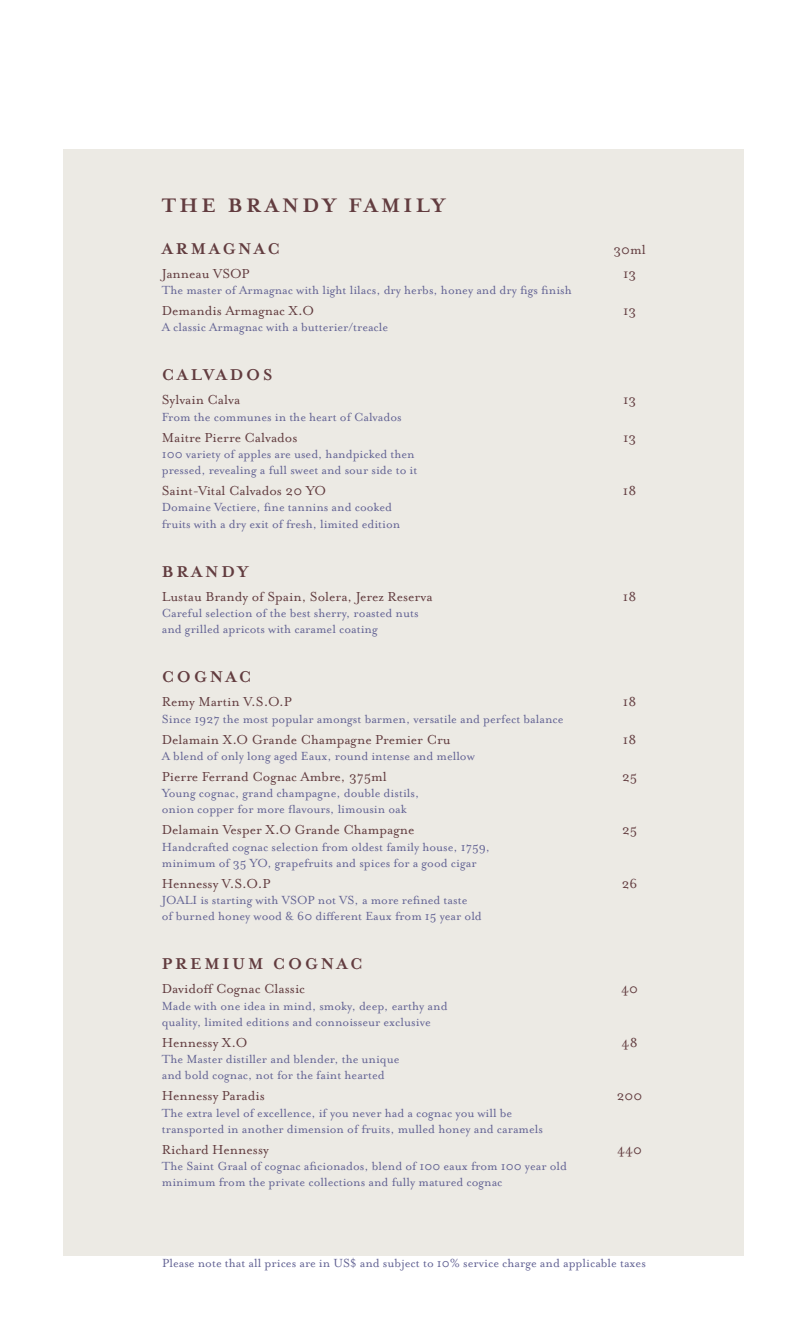
<style>
.page{position:relative;width:808px;height:1319px;background:#fff}
.page>*{position:absolute;margin:0;border:0;box-sizing:border-box;transform-origin:0 0}
.t1{font:700 22.5px "Mrs Eaves OT";letter-spacing:.15em;color:#623c3f}
.t2{font:700 18px "Mrs Eaves OT";letter-spacing:.15em;color:#623c3f}
.t3{font:15px "Mrs Eaves OT";color:#623c3f}
.t4{font:13.5px/16.2px "Mrs Eaves OT";color:#636394}
</style>
<div class="page">
<div style="left:64px;top:149px;width:680px;height:1105px;background:#eceae4"></div>
<h1 class="t1" style="left:162px;top:193px;width:285px">THE BRANDY FAMILY</h1>
<h2 class="t2" style="left:162px;top:238px;width:120px">ARMAGNAC</h2>
<p class="t3" style="left:613px;top:241px;width:34px">30ml</p>
<p class="t3" style="left:162px;top:265px;width:90px">Janneau VSOP</p>
<p class="t3" style="left:623px;top:265px;width:15px">13</p>
<p class="t4" style="left:162px;top:282px;width:411px">The master of Armagnac with light lilacs, dry herbs, honey and dry figs finish</p>
<p class="t3" style="left:162px;top:302px;width:154px">Demandis Armagnac X.O</p>
<p class="t3" style="left:623px;top:302px;width:15px">13</p>
<p class="t4" style="left:162px;top:319px;width:228px">A classic Armagnac with a butterier/treacle</p>
<h2 class="t2" style="left:162px;top:365px;width:112px">CALVADOS</h2>
<p class="t3" style="left:162px;top:392px;width:80px">Sylvain Calva</p>
<p class="t3" style="left:623px;top:392px;width:15px">13</p>
<p class="t4" style="left:162px;top:408px;width:241px">From the communes in the heart of Calvados</p>
<p class="t3" style="left:162px;top:429px;width:137px">Maitre Pierre Calvados</p>
<p class="t3" style="left:623px;top:429px;width:15px">13</p>
<p class="t4" style="left:162px;top:446px;width:257px">100 variety of apples are used, handpicked then pressed, revealing a full sweet and sour side to it</p>
<p class="t3" style="left:162px;top:482px;width:166px">Saint-Vital Calvados 20 YO</p>
<p class="t3" style="left:623px;top:482px;width:15px">18</p>
<p class="t4" style="left:162px;top:499px;width:240px">Domaine Vectiere, fine tannins and cooked fruits with a dry exit of fresh, limited edition</p>
<h2 class="t2" style="left:162px;top:561px;width:88px">BRANDY</h2>
<p class="t3" style="left:162px;top:588px;width:272px">Lustau Brandy of Spain, Solera, Jerez Reserva</p>
<p class="t3" style="left:623px;top:588px;width:15px">18</p>
<p class="t4" style="left:162px;top:605px;width:258px">Careful selection of the best sherry, roasted nuts and grilled apricots with caramel coating</p>
<h2 class="t2" style="left:162px;top:667px;width:91px">COGNAC</h2>
<p class="t3" style="left:162px;top:693px;width:132px">Remy Martin V.S.O.P</p>
<p class="t3" style="left:623px;top:693px;width:15px">18</p>
<p class="t4" style="left:162px;top:710px;width:403px">Since 1927 the most popular amongst barmen, versatile and perfect balance</p>
<p class="t3" style="left:162px;top:731px;width:290px">Delamain X.O Grande Champagne Premier Cru</p>
<p class="t3" style="left:623px;top:731px;width:15px">18</p>
<p class="t4" style="left:162px;top:747px;width:314px">A blend of only long aged Eaux, round intense and mellow</p>
<p class="t3" style="left:162px;top:768px;width:227px">Pierre Ferrand Cognac Ambre, 375ml</p>
<p class="t3" style="left:622px;top:768px;width:17px">25</p>
<p class="t4" style="left:162px;top:785px;width:259px">Young cognac, grand champagne, double distils, onion copper for more flavours, limousin oak</p>
<p class="t3" style="left:162px;top:821px;width:254px">Delamain Vesper X.O Grande Champagne</p>
<p class="t3" style="left:622px;top:821px;width:17px">25</p>
<p class="t4" style="left:162px;top:838px;width:330px">Handcrafted cognac selection from oldest family house, 1759, minimum of 35 YO, grapefruits and spices for a good cigar</p>
<p class="t3" style="left:162px;top:875px;width:110px">Hennessy V.S.O.P</p>
<p class="t3" style="left:622px;top:875px;width:17px">26</p>
<p class="t4" style="left:162px;top:891px;width:322px">JOALI is starting with VSOP not VS, a more refined taste<br>of burned honey wood &amp; 60 different Eaux from 15 year old</p>
<h2 class="t2" style="left:162px;top:954px;width:202px">PREMIUM COGNAC</h2>
<p class="t3" style="left:162px;top:980px;width:145px">Davidoff Cognac Classic</p>
<p class="t3" style="left:621px;top:980px;width:18px">40</p>
<p class="t4" style="left:162px;top:997px;width:287px">Made with one idea in mind, smoky, deep, earthy and quality, limited editions and connoisseur exclusive</p>
<p class="t3" style="left:162px;top:1034px;width:87px">Hennessy X.O</p>
<p class="t3" style="left:622px;top:1034px;width:18px">48</p>
<p class="t4" style="left:162px;top:1050px;width:239px">The Master distiller and blender, the unique and bold cognac, not for the faint hearted</p>
<p class="t3" style="left:162px;top:1087px;width:104px">Hennessy Paradis</p>
<p class="t3" style="left:617px;top:1087px;width:27px">200</p>
<p class="t4" style="left:162px;top:1104px;width:383px">The extra level of excellence, if you never had a cognac you will be transported in another dimension of fruits, mulled honey and caramels</p>
<p class="t3" style="left:162px;top:1140px;width:109px">Richard Hennessy</p>
<p class="t3" style="left:617px;top:1140px;width:27px">440</p>
<p class="t4" style="left:162px;top:1157px;width:407px">The Saint Graal of cognac aficionados, blend of 100 eaux from 100 year old minimum from the private collections and fully matured cognac</p>
<p class="t4" style="left:162px;top:1254px;width:485px">Please note that all prices are in US$ and subject to 10% service charge and applicable taxes</p>
</div>
